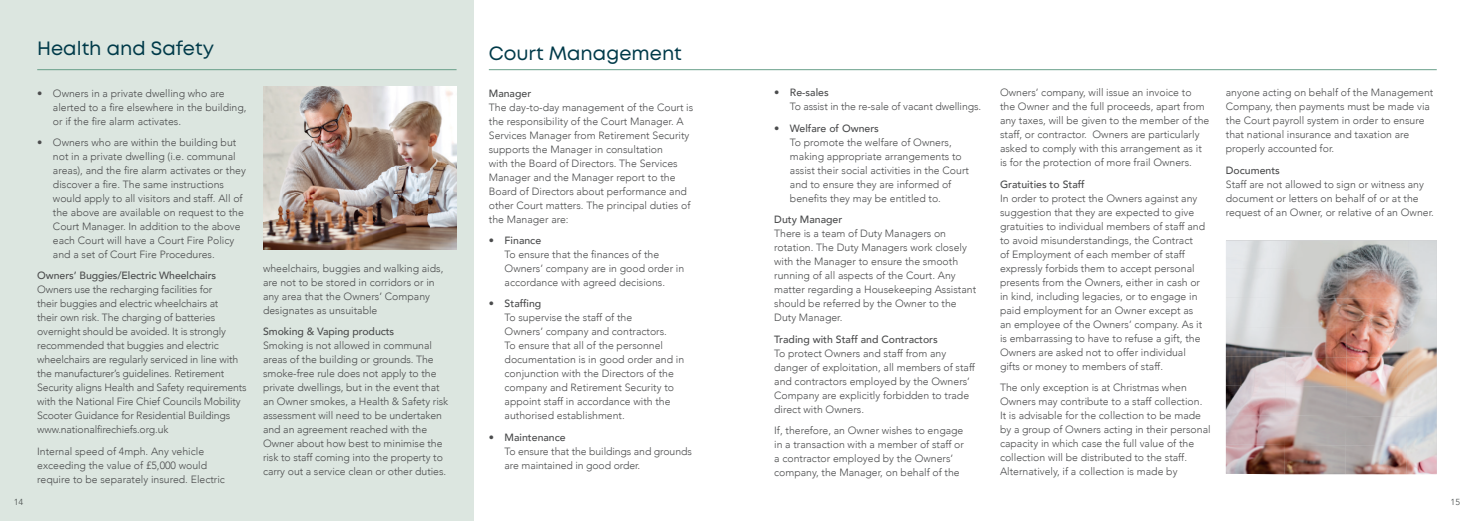
<style>
.page{position:relative;width:1474px;height:521px;background:#fff}
.page>*{position:absolute;margin:0;border:0;box-sizing:border-box;transform-origin:0 0}
.t1{font:19.25px "Mont";color:#003a49}
.t2{font:300 10.5px/14px "Avenir";color:#4b4c4d}
.t3{font:500 10.5px "Avenir";color:#4b4c4d}
.t4{font:8.75px "Avenir";color:#525756}
</style>
<div class="page">
<div style="left:0;top:0;width:474px;height:521px;background:#dce6e0"></div>
<hr style="left:489px;top:69px;width:947px;height:1px;background:#689f89">
<hr style="left:37px;top:69px;width:419px;height:1px;background:#689f89">
<img style="left:263px;top:86px;width:193px;height:163px">
<img style="left:1226px;top:241px;width:180px;height:27px">
<img style="left:1406px;top:241px;width:30px;height:233px">
<img style="left:1226px;top:268px;width:182px;height:31px">
<img style="left:1225px;top:297px;width:182px;height:59px">
<img style="left:1225px;top:356px;width:182px;height:61px">
<img style="left:1225px;top:415px;width:181px;height:29px">
<img style="left:1225px;top:444px;width:181px;height:30px">
<h1 class="t1" style="left:37px;top:36px;width:178px">Health and Safety</h1>
<p class="t2" style="left:53px;top:86px;width:195px;text-indent:-16px">• Owners in a private dwelling who are alerted to a fire elsewhere in the building, or if the fire alarm activates.</p>
<p class="t2" style="left:53px;top:135px;width:194px;text-indent:-16px">• Owners who are within the building but not in a private dwelling (i.e. communal areas), and the fire alarm activates or they discover a fire. The same instructions would apply to all visitors and staff. All of the above are available on request to the Court Manager. In addition to the above each Court will have a Court Fire Policy and a set of Court Fire Procedures.</p>
<p class="t3" style="left:37px;top:267px;width:180px">Owners’ Buggies/Electric Wheelchairs</p>
<p class="t2" style="left:37px;top:283px;width:211px">Owners use the recharging facilities for<br>their buggies and electric wheelchairs at<br>their own risk. The charging of batteries overnight should be avoided. It is strongly recommended that buggies and electric wheelchairs are regularly serviced in line with the manufacturer’s guidelines. Retirement Security aligns Health and Safety requirements with the National Fire Chief Councils Mobility Scooter Guidance for Residential Buildings www.nationalfirechiefs.org.uk</p>
<p class="t2" style="left:37px;top:444px;width:189px">Internal speed of 4mph. Any vehicle exceeding the value of £5,000 would require to be separately insured. Electric</p>
<p class="t2" style="left:263px;top:261px;width:182px">wheelchairs, buggies and walking aids, are not to be stored in corridors or in any area that the Owners’ Company designates as unsuitable</p>
<p class="t3" style="left:263px;top:322px;width:133px">Smoking &amp; Vaping products</p>
<p class="t2" style="left:263px;top:339px;width:187px">Smoking is not allowed in communal areas of the building or grounds. The smoke-free rule does not apply to the private dwellings, but in the event that an Owner smokes, a Health &amp; Safety risk assessment will need to be undertaken and an agreement reached with the Owner about how best to minimise the risk to staff coming into the property to carry out a service clean or other duties.</p>
<h1 class="t1" style="left:489px;top:40px;width:194px">Court Management</h1>
<p class="t3" style="left:489px;top:84px;width:44px">Manager</p>
<p class="t2" style="left:489px;top:100px;width:206px">The day-to-day management of the Court is the responsibility of the Court Manager. A Services Manager from Retirement Security supports the Manager in consultation<br>with the Board of Directors. The Services Manager and the Manager report to the Board of Directors about performance and other Court matters. The principal duties of the Manager are:</p>
<p class="t3" style="left:489px;top:231px;width:54px">• Finance</p>
<p class="t2" style="left:504px;top:247px;width:181px">To ensure that the finances of the<br>Owners’ company are in good order in accordance with agreed decisions.</p>
<p class="t3" style="left:489px;top:295px;width:54px">• Staffing</p>
<p class="t2" style="left:504px;top:311px;width:181px">To supervise the staff of the<br>Owners’ company and contractors.<br>To ensure that all of the personnel documentation is in good order and in conjunction with the Directors of the company and Retirement Security to appoint staff in accordance with the authorised establishment.</p>
<p class="t3" style="left:489px;top:428px;width:78px">• Maintenance</p>
<p class="t2" style="left:504px;top:444px;width:189px">To ensure that the buildings and grounds are maintained in good order.</p>
<p class="t3" style="left:774px;top:84px;width:56px">• Re-sales</p>
<p class="t2" style="left:790px;top:100px;width:193px">To assist in the re-sale of vacant dwellings.</p>
<p class="t3" style="left:774px;top:119px;width:106px">• Welfare of Owners</p>
<p class="t2" style="left:790px;top:135px;width:180px">To promote the welfare of Owners, making appropriate arrangements to assist their social activities in the Court and to ensure they are informed of benefits they may be entitled to.</p>
<p class="t3" style="left:774px;top:211px;width:70px">Duty Manager</p>
<p class="t2" style="left:774px;top:227px;width:203px">There is a team of Duty Managers on rotation. The Duty Managers work closely with the Manager to ensure the smooth running of all aspects of the Court. Any matter regarding a Housekeeping Assistant should be referred by the Owner to the Duty Manager.</p>
<p class="t3" style="left:774px;top:330px;width:165px">Trading with Staff and Contractors</p>
<p class="t2" style="left:774px;top:346px;width:202px">To protect Owners and staff from any danger of exploitation, all members of staff and contractors employed by the Owners’ Company are explicitly forbidden to trade direct with Owners.</p>
<p class="t2" style="left:774px;top:424px;width:191px">If, therefore, an Owner wishes to engage in a transaction with a member of staff or a contractor employed by the Owners’ company, the Manager, on behalf of the</p>
<p class="t2" style="left:1000px;top:86px;width:211px">Owners’ company, will issue an invoice to<br>the Owner and the full proceeds, apart from any taxes, will be given to the member of the staff, or contractor. Owners are particularly asked to comply with this arrangement as it is for the protection of more frail Owners.</p>
<p class="t3" style="left:1000px;top:175px;width:86px">Gratuities to Staff</p>
<p class="t2" style="left:1000px;top:191px;width:207px">In order to protect the Owners against any suggestion that they are expected to give gratuities to individual members of staff and to avoid misunderstandings, the Contract<br>of Employment of each member of staff expressly forbids them to accept personal presents from the Owners, either in cash or in kind, including legacies, or to engage in paid employment for an Owner except as an employee of the Owners’ company. As it is embarrassing to have to refuse a gift, the Owners are asked not to offer individual gifts or money to members of staff.</p>
<p class="t2" style="left:1000px;top:381px;width:212px">The only exception is at Christmas when Owners may contribute to a staff collection.<br>It is advisable for the collection to be made by a group of Owners acting in their personal capacity in which case the full value of the collection will be distributed to the staff.<br>Alternatively, if a collection is made by</p>
<p class="t2" style="left:1225px;top:86px;width:209px">anyone acting on behalf of the Management Company, then payments must be made via the Court payroll system in order to ensure that national insurance and taxation are properly accounted for.</p>
<p class="t3" style="left:1225px;top:161px;width:56px">Documents</p>
<p class="t2" style="left:1225px;top:177px;width:210px">Staff are not allowed to sign or witness any document or letters on behalf of or at the request of an Owner, or relative of an Owner.</p>
<p class="t4" style="left:14px;top:497px;width:11px">14</p>
<p class="t4" style="left:1450px;top:497px;width:11px">15</p>
</div>
